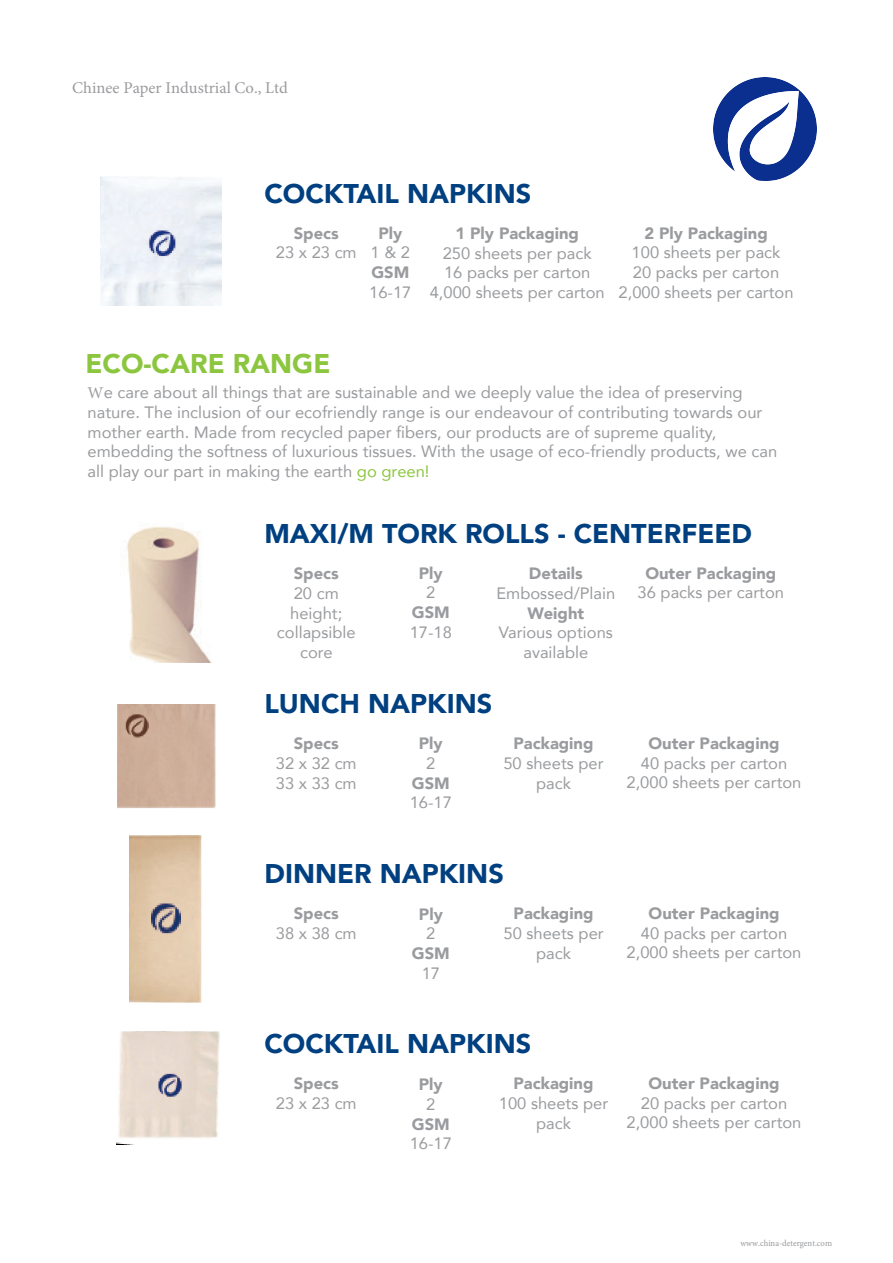
<style>
.page{position:relative;width:893px;height:1263px;background:#fff}
.page>*{position:absolute;margin:0;border:0;box-sizing:border-box;transform-origin:0 0}
.t1{font:900 27px "Avenir";color:#004080}
.t2{font:900 27px "Avenir";color:#8bc63e}
.t3{font:16.35px/19.6px "Avenir";color:#999b9e;text-align:center}
.t4{font:900 16.35px "Avenir";color:#999b9e}
.t5{font:16.35px "Minion Pro";color:#999b9e}
.t6{font:9px "Minion Pro";color:#999b9e;scale:.96 1}
.s1{font-family:"Minion Pro"}
.s2{color:#8bc63e}
</style>
<div class="page">
<img style="left:127px;top:526px;width:84px;height:136px">
<img style="left:713px;top:77px;width:104px;height:104px">
<img style="left:100px;top:176px;width:122px;height:130px">
<img style="left:117px;top:704px;width:99px;height:105px">
<img style="left:129px;top:836px;width:74px;height:166px">
<img style="left:117px;top:1032px;width:103px;height:113px">
<p class="t5" style="left:72px;top:77px;width:217px">Chinee Paper Industrial Co., Ltd</p>
<h1 class="t1" style="left:264px;top:170px;width:268px">COCKTAIL NAPKINS</h1>
<p class="t4" style="left:294px;top:219px;width:47px">Specs</p>
<p class="t3" style="left:276px;top:242px;width:82px">23 x 23 cm</p>
<p class="t4" style="left:378px;top:219px;width:25px">Ply</p>
<p class="t3" style="left:371px;top:242px;width:41px">1 &amp; 2</p>
<p class="t4" style="left:371px;top:258px;width:39px">GSM</p>
<p class="t3" style="left:369px;top:282px;width:44px">16-17</p>
<p class="t4" style="left:455px;top:219px;width:125px">1 Ply Packaging</p>
<p class="t3" style="left:430px;top:243px;width:176px">250 sheets per pack<br>16 packs per carton<br>4,000 sheets per carton</p>
<p class="t4" style="left:644px;top:219px;width:125px">2 Ply Packaging</p>
<p class="t3" style="left:619px;top:242px;width:176px">100 sheets per pack<br>20 packs per carton<br>2,000 sheets per carton</p>
<h1 class="t2" style="left:86px;top:341px;width:246px">ECO-CARE RANGE</h1>
<p class="t3" style="left:88px;top:382px;width:691px;text-align:left"><span class="s1">W</span>e care about all things that are sustainable and we deeply value the idea of preserving nature. The inclusion of our ecofriendly range is our endeavour of contributing towards our mother earth. Made from recycled paper fibers, our products are of supreme quality, embedding the softness of luxurious tissues. With the usage of eco-friendly products, we can all play our part in making the earth <span class="s2">go green!</span></p>
<h1 class="t1" style="left:264px;top:510px;width:489px">MAXI/M TORK ROLLS - CENTERFEED</h1>
<p class="t4" style="left:294px;top:559px;width:47px">Specs</p>
<p class="t3" style="left:277px;top:583px;width:80px">20 cm height; collapsible core</p>
<p class="t4" style="left:419px;top:559px;width:25px">Ply</p>
<p class="t3" style="left:426px;top:582px;width:11px">2</p>
<p class="t4" style="left:412px;top:598px;width:39px">GSM</p>
<p class="t3" style="left:410px;top:622px;width:44px">17-18</p>
<p class="t4" style="left:645px;top:559px;width:133px">Outer Packaging</p>
<p class="t3" style="left:638px;top:582px;width:148px">36 packs per carton</p>
<p class="t4" style="left:529px;top:559px;width:55px">Details</p>
<p class="t3" style="left:496px;top:583px;width:120px">Embossed/Plain</p>
<p class="t4" style="left:528px;top:599px;width:58px">Weight</p>
<p class="t3" style="left:499px;top:622px;width:115px">Various options available</p>
<h1 class="t1" style="left:264px;top:680px;width:229px">LUNCH NAPKINS</h1>
<p class="t4" style="left:294px;top:729px;width:47px">Specs</p>
<p class="t3" style="left:276px;top:753px;width:82px;text-align:left">32 x 32 cm<br>33 x 33 cm</p>
<p class="t4" style="left:419px;top:729px;width:25px">Ply</p>
<p class="t3" style="left:426px;top:753px;width:11px">2</p>
<p class="t4" style="left:412px;top:769px;width:39px">GSM</p>
<p class="t3" style="left:410px;top:792px;width:44px">16-17</p>
<p class="t4" style="left:514px;top:729px;width:81px">Packaging</p>
<p class="t3" style="left:503px;top:753px;width:102px">50 sheets per pack</p>
<p class="t4" style="left:649px;top:729px;width:133px">Outer Packaging</p>
<p class="t3" style="left:626px;top:753px;width:176px">40 packs per carton<br>2,000 sheets per carton</p>
<h1 class="t1" style="left:265px;top:850px;width:241px">DINNER NAPKINS</h1>
<p class="t4" style="left:294px;top:900px;width:47px">Specs</p>
<p class="t3" style="left:276px;top:923px;width:82px">38 x 38 cm</p>
<p class="t4" style="left:514px;top:900px;width:81px">Packaging</p>
<p class="t3" style="left:503px;top:923px;width:102px">50 sheets per pack</p>
<p class="t4" style="left:419px;top:900px;width:25px">Ply</p>
<p class="t3" style="left:426px;top:923px;width:11px">2</p>
<p class="t4" style="left:412px;top:939px;width:39px">GSM</p>
<p class="t3" style="left:422px;top:963px;width:20px">17</p>
<p class="t4" style="left:649px;top:899px;width:133px">Outer Packaging</p>
<p class="t3" style="left:627px;top:923px;width:176px">40 packs per carton<br>2,000 sheets per carton</p>
<h1 class="t1" style="left:264px;top:1021px;width:268px">COCKTAIL NAPKINS</h1>
<p class="t4" style="left:294px;top:1070px;width:47px">Specs</p>
<p class="t3" style="left:276px;top:1093px;width:82px">23 x 23 cm</p>
<p class="t4" style="left:514px;top:1070px;width:81px">Packaging</p>
<p class="t3" style="left:499px;top:1093px;width:111px">100 sheets per pack</p>
<p class="t4" style="left:419px;top:1070px;width:25px">Ply</p>
<p class="t3" style="left:426px;top:1094px;width:11px">2</p>
<p class="t4" style="left:412px;top:1110px;width:39px">GSM</p>
<p class="t3" style="left:410px;top:1133px;width:44px">16-17</p>
<p class="t4" style="left:649px;top:1069px;width:133px">Outer Packaging</p>
<p class="t3" style="left:626px;top:1093px;width:176px">20 packs per carton<br>2,000 sheets per carton</p>
<p class="t6" style="left:740px;top:1237px;width:97px">www.china-detergent.com</p>
</div>
